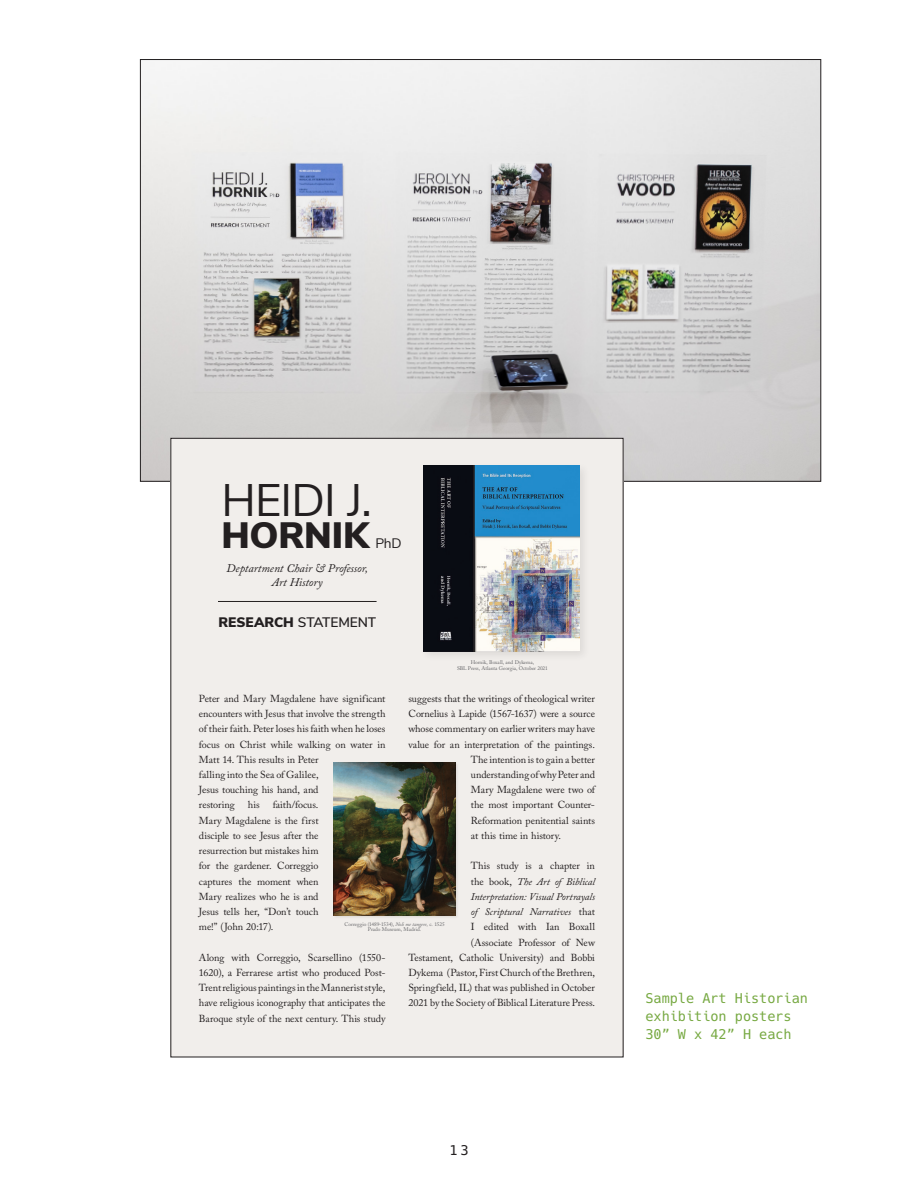
<style>
.page{position:relative;width:918px;height:1188px;background:#fff}
.page>*{position:absolute;margin:0;border:0;box-sizing:border-box;transform-origin:0 0}
.t1{font:45.45px "Nunito Sans";letter-spacing:-.02em;color:#231f20}
.t2{font:900 36.6px "Nunito Sans";letter-spacing:-.005em;color:#231f20}
.t3{font:600 13.8px "Nunito Sans";letter-spacing:-.01em;color:#231f20}
.t4{font:13.8px "Nunito Sans";color:#231f20}
.t5{font:13.5px/18px "Hack";color:#77a942}
.t6{font:13.5px "Hack";color:#231f20}
.t7{font:italic 11.7px/14.4px "Adobe Caslon Pro";letter-spacing:-.005em;color:#231f20;text-align:center}
.t8{font:10.2px/15.3px "Adobe Caslon Pro";letter-spacing:-.005em;color:#231f20;text-align:justify}
.t9{font:5.25px/5.7px "Adobe Caslon Pro";letter-spacing:-.005em;color:#636366;text-align:center}
.s1{font-weight:900}
.s2{font-style:italic}
</style>
<div class="page">
<img style="left:142px;top:61px;width:677px;height:419px">
<div style="left:171px;top:438px;width:452px;height:619px;background:#f1eeeb"></div>
<hr style="left:218px;top:601px;width:159px;height:1px;background:#231f20">
<div style="left:420px;top:462px;width:171px;height:200px;background:#231f20;opacity:.1"></div>
<img style="left:424px;top:466px;width:156px;height:185px">
<div style="left:333px;top:762px;width:126px;height:157px;background:#231f20;opacity:.1"></div>
<img style="left:334px;top:763px;width:122px;height:152px">
<h1 class="t1" style="left:222px;top:467px;width:152px">HEIDI J.</h1>
<h2 class="t2" style="left:222px;top:509px;width:149px">HORNIK</h2>
<h3 class="t4" style="left:375px;top:533px;width:28px">PhD</h3>
<p class="t7" style="left:227px;top:560px;width:143px">Deptartment Chair &amp; Professor,<br>Art History</p>
<h3 class="t3" style="left:218px;top:612px;width:159px"><span class="s1">RESEARCH</span> STATEMENT</h3>
<p class="t9" style="left:457px;top:660px;width:92px">Hornik, Boxall, and Dykema,<br>SBL Press, Atlanta Georgia, October 2021</p>
<p class="t8" style="left:199px;top:691px;width:188px;text-align:left">Peter and Mary Magdalene have significant encounters with Jesus that involve the strength of their faith. Peter loses his faith when he loses focus on Christ while walking on water in Matt 14. This results in Peter<br>falling into the Sea of Galilee,<br>Jesus touching his hand, and<br>restoring</p>
<p class="t8" style="left:408px;top:691px;width:188px">suggests that the writings of theological writer</p>
<p class="t8" style="left:408px;top:706px;width:188px">Cornelius à Lapide (1567-1637) were a source</p>
<p class="t8" style="left:408px;top:721px;width:188px">whose commentary on earlier writers may have</p>
<p class="t8" style="left:408px;top:736px;width:188px">value for an interpretation of the paintings.</p>
<p class="t8" style="left:471px;top:752px;width:126px">The intention is to gain a better</p>
<p class="t8" style="left:471px;top:767px;width:126px">understanding of why Peter and</p>
<p class="t8" style="left:471px;top:782px;width:126px">Mary Magdalene were two of</p>
<p class="t8" style="left:471px;top:797px;width:126px">the most important Counter-</p>
<p class="t8" style="left:471px;top:812px;width:126px">Reformation penitential saints</p>
<p class="t8" style="left:471px;top:828px;width:92px">at this time in history.</p>
<p class="t8" style="left:408px;top:858px;width:188px;text-align:right">This study is a chapter in<br>the book, <span class="s2">The Art of Biblical<br>Interpretation: Visual Portrayals<br>of Scriptural Narratives</span> that<br>I edited with Ian Boxall<br>(Associate Professor of New<br>Testament, Catholic University) and Bobbi Dykema (Pastor, First Church of the Brethren, Springfield, IL) that was published in October 2021 by the Society of Biblical Literature Press.</p>
<p class="t8" style="left:199px;top:797px;width:121px;text-indent:74px">faith/focus.<br>Mary Magdalene is the first disciple to see Jesus after the resurrection but mistakes him for the gardener. Correggio captures the moment when Mary realizes who he is and Jesus tells her, “Don’t touch me!” (John 20:17).</p>
<p class="t8" style="left:199px;top:950px;width:188px">Along with Correggio, Scarsellino (1550- 1620), a Ferrarese artist who produced Post-Trent religious paintings in the Mannerist style, have religious iconography that anticipates the Baroque style of the next century. This study</p>
<p class="t8" style="left:248px;top:797px;width:13px">his</p>
<p class="t9" style="left:345px;top:921px;width:102px">Correggio (1489-1534), <span class="s2">Noli me tangere,</span> c. 1525<br>Prado Museum, Madrid.</p>
<h3 class="t6" style="left:450px;top:1142px;width:20px">13</h3>
<h3 class="t5" style="left:645px;top:989px;width:164px">Sample Art Historian exhibition posters<br>30” W x 42” H each</h3>
</div>
